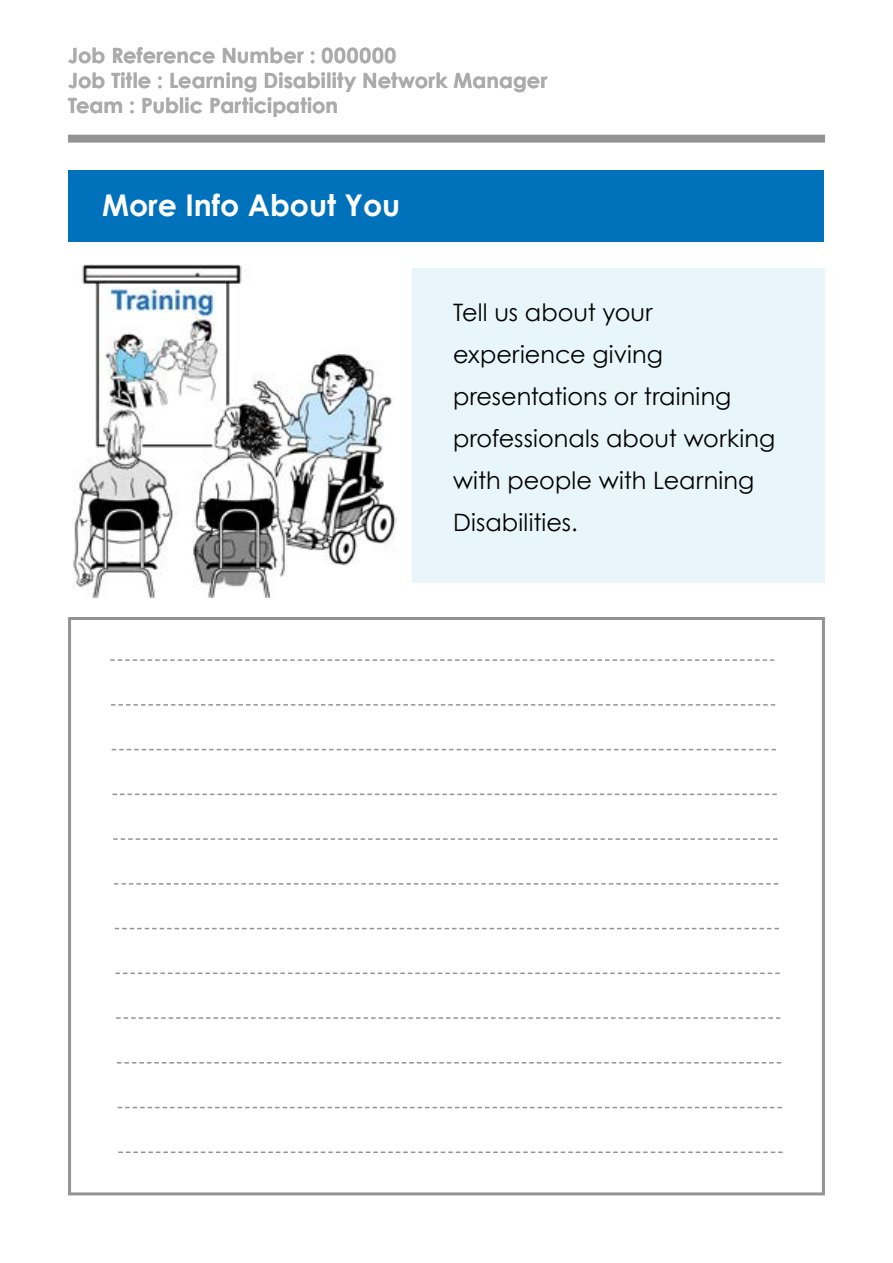
<style>
.page{position:relative;width:893px;height:1263px;background:#fff}
.page>*{position:absolute;margin:0;border:0;box-sizing:border-box;transform-origin:0 0}
.t1{font:700 30px "Century Gothic";color:#fff}
.t2{font:24px/42px "Century Gothic";color:#000}
.t3{font:700 21px/25.2px "Century Gothic";letter-spacing:.005em;color:#ababab}
</style>
<div class="page">
<div style="left:68px;top:135px;width:757px;height:8px;background:#939393"></div>
<div style="left:412px;top:268px;width:413px;height:315px;background:#e8f5fb"></div>
<div style="left:68px;top:170px;width:756px;height:71px;background:#0072bb"></div>
<div style="left:68px;top:617px;width:757px;height:578px;border:3px solid #939393"></div>
<svg style="left:110px;top:659px;width:665px;height:2px"></svg>
<svg style="left:111px;top:704px;width:664px;height:2px"></svg>
<svg style="left:112px;top:749px;width:664px;height:1px"></svg>
<svg style="left:112px;top:793px;width:665px;height:2px"></svg>
<svg style="left:113px;top:838px;width:665px;height:2px"></svg>
<svg style="left:114px;top:883px;width:664px;height:1px"></svg>
<svg style="left:115px;top:928px;width:664px;height:1px"></svg>
<svg style="left:115px;top:972px;width:665px;height:2px"></svg>
<svg style="left:116px;top:1017px;width:664px;height:2px"></svg>
<svg style="left:117px;top:1062px;width:664px;height:1px"></svg>
<svg style="left:118px;top:1107px;width:664px;height:1px"></svg>
<svg style="left:118px;top:1151px;width:665px;height:2px"></svg>
<img style="left:72px;top:264px;width:324px;height:333px">
<p class="t3" style="left:68px;top:41px;width:481px">Job Reference Number : 000000<br>Job Title : Learning Disability Network Manager<br>Team : Public Participation</p>
<p class="t1" style="left:102px;top:183px;width:300px">More Info About You</p>
<p class="t2" style="left:453px;top:290px;width:324px">Tell us about your experience giving presentations or training professionals about working with people with Learning<br>Disabilities.</p>
</div>
